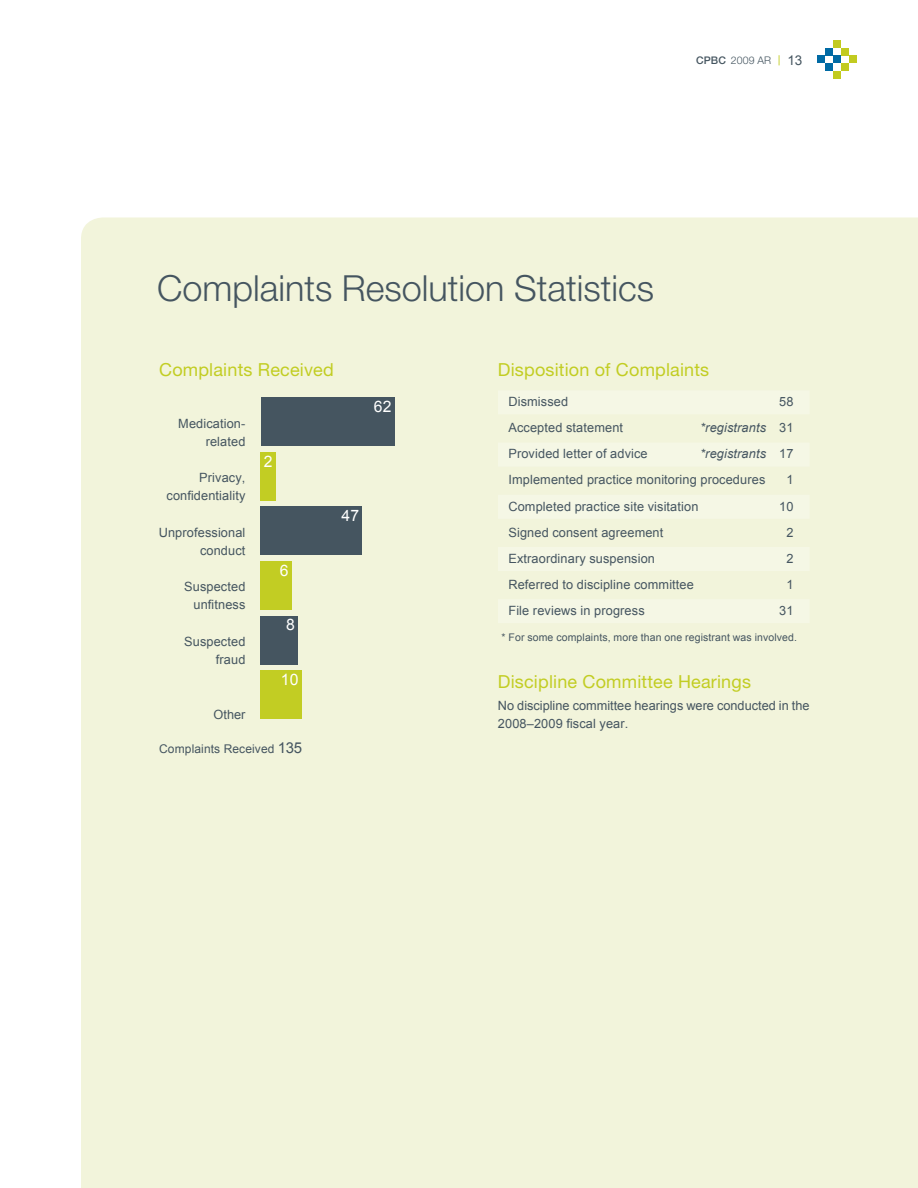
<style>
.page{position:relative;width:918px;height:1188px;background:#fff}
.page>*{position:absolute;margin:0;border:0;box-sizing:border-box;transform-origin:0 0}
.t1{font:300 36px "Helvetica Neue";color:#455560}
.t2{font:18px "Helvetica Neue";letter-spacing:.01em;color:#c2cd23}
.t3{font:15.75px "Arial";color:#fff}
.t4{font:12.75px/18px "Arial";letter-spacing:.01em;color:#455560;text-align:right}
.t5{font:italic 12.75px "Arial";letter-spacing:.01em;color:#455560}
.t6{font:12px "Arial";letter-spacing:.01em;color:#455560}
.t7{font:10.5px "Arial";letter-spacing:.01em;color:#455560}
.t8{font:300 10.5px "Helvetica Neue";letter-spacing:.01em;color:#455560}
.s1{font-weight:500}
.s2{font-family:"Arial";font-weight:400;font-size:10.8px;color:#c2cd23}
.s3{font-family:"Arial";font-weight:400;font-size:13.5px}
.s4{font-size:15px}
.s5{font-style:normal}
.s6{font-style:italic}
</style>
<div class="page">
<div style="left:818px;top:56px;width:7px;height:7px;background:#006aa4"></div>
<div style="left:825px;top:63px;width:8px;height:8px;background:#006aa4"></div>
<div style="left:825px;top:48px;width:8px;height:8px;background:#006aa4"></div>
<div style="left:833px;top:56px;width:8px;height:7px;background:#006aa4"></div>
<div style="left:841px;top:48px;width:8px;height:8px;background:#c2cb20"></div>
<div style="left:841px;top:63px;width:8px;height:8px;background:#c2cb20"></div>
<div style="left:833px;top:40px;width:8px;height:8px;background:#c2cb20"></div>
<div style="left:833px;top:71px;width:8px;height:8px;background:#c2cb20"></div>
<div style="left:849px;top:56px;width:8px;height:7px;background:#c2cb20"></div>
<div style="left:81px;top:217px;width:837px;height:971px;background:#f2f4db"></div>
<div style="left:498px;top:390px;width:312px;height:24px;background:#f5f7e5"></div>
<div style="left:498px;top:443px;width:312px;height:24px;background:#f5f7e5"></div>
<div style="left:498px;top:495px;width:312px;height:24px;background:#f5f7e5"></div>
<div style="left:498px;top:547px;width:312px;height:24px;background:#f5f7e5"></div>
<div style="left:498px;top:599px;width:312px;height:24px;background:#f5f7e5"></div>
<div style="left:261px;top:398px;width:134px;height:48px;background:#455560"></div>
<div style="left:261px;top:507px;width:101px;height:48px;background:#455560"></div>
<div style="left:261px;top:616px;width:37px;height:48px;background:#455560"></div>
<div style="left:261px;top:452px;width:15px;height:48px;background:#c2cd23"></div>
<div style="left:261px;top:561px;width:31px;height:48px;background:#c2cd23"></div>
<div style="left:261px;top:671px;width:41px;height:48px;background:#c2cd23"></div>
<p class="t8" style="left:696px;top:54px;width:108px"><span class="s1">CPBC</span> 2009 AR <span class="s2">|</span> <span class="s3">13</span></p>
<h1 class="t1" style="left:157px;top:266px;width:498px">Complaints Resolution Statistics</h1>
<h2 class="t2" style="left:159px;top:359px;width:176px">Complaints Received</h2>
<p class="t4" style="left:178px;top:414px;width:69px">Medication&shy;related</p>
<p class="t4" style="left:167px;top:469px;width:80px">Privacy, confidentiality</p>
<p class="t4" style="left:159px;top:524px;width:88px">Unprofessional conduct</p>
<p class="t4" style="left:184px;top:578px;width:63px">Suspected unfitness</p>
<p class="t4" style="left:184px;top:633px;width:63px">Suspected fraud</p>
<p class="t4" style="left:214px;top:705px;width:33px">Other</p>
<p class="t3" style="left:264px;top:451px;width:10px">2</p>
<p class="t3" style="left:280px;top:560px;width:10px">6</p>
<p class="t3" style="left:286px;top:615px;width:10px">8</p>
<p class="t3" style="left:281px;top:669px;width:19px">10</p>
<p class="t6" style="left:159px;top:741px;width:144px">Complaints Received <span class="s4">135</span></p>
<p class="t3" style="left:341px;top:505px;width:19px">47</p>
<p class="t3" style="left:374px;top:396px;width:19px">62</p>
<h2 class="t2" style="left:498px;top:359px;width:213px">Disposition of Complaints</h2>
<p class="t4" style="left:508px;top:393px;width:61px">Dismissed</p>
<p class="t4" style="left:779px;top:393px;width:16px">58</p>
<p class="t4" style="left:508px;top:419px;width:116px">Accepted statement</p>
<p class="t5" style="left:700px;top:420px;width:95px">*registrants <span class="s5">31</span></p>
<p class="t4" style="left:508px;top:445px;width:141px">Provided letter of advice</p>
<p class="t4" style="left:508px;top:441px;width:287px;line-height:26.1px;text-align:left;text-indent:192px"><span class="s6">*registrants</span> 17<br>Implemented practice monitoring procedures</p>
<p class="t4" style="left:786px;top:471px;width:9px">1</p>
<p class="t4" style="left:508px;top:497px;width:192px">Completed practice site visitation</p>
<p class="t4" style="left:779px;top:497px;width:16px">10</p>
<p class="t4" style="left:508px;top:523px;width:156px">Signed consent agreement</p>
<p class="t4" style="left:786px;top:523px;width:9px">2</p>
<p class="t4" style="left:508px;top:549px;width:148px">Extraordinary suspension</p>
<p class="t4" style="left:786px;top:549px;width:9px">2</p>
<p class="t4" style="left:508px;top:576px;width:187px">Referred to discipline committee</p>
<p class="t4" style="left:786px;top:576px;width:9px">1</p>
<p class="t4" style="left:508px;top:602px;width:138px">File reviews in progress</p>
<p class="t4" style="left:779px;top:602px;width:16px">31</p>
<p class="t7" style="left:502px;top:630px;width:297px">* For some complaints, more than one registrant was involved.</p>
<h2 class="t2" style="left:498px;top:670px;width:255px">Discipline Committee Hearings</h2>
<p class="t4" style="left:498px;top:697px;width:313px;text-align:left">No discipline committee hearings were conducted in the<br>2008–2009 fiscal year.</p>
</div>
